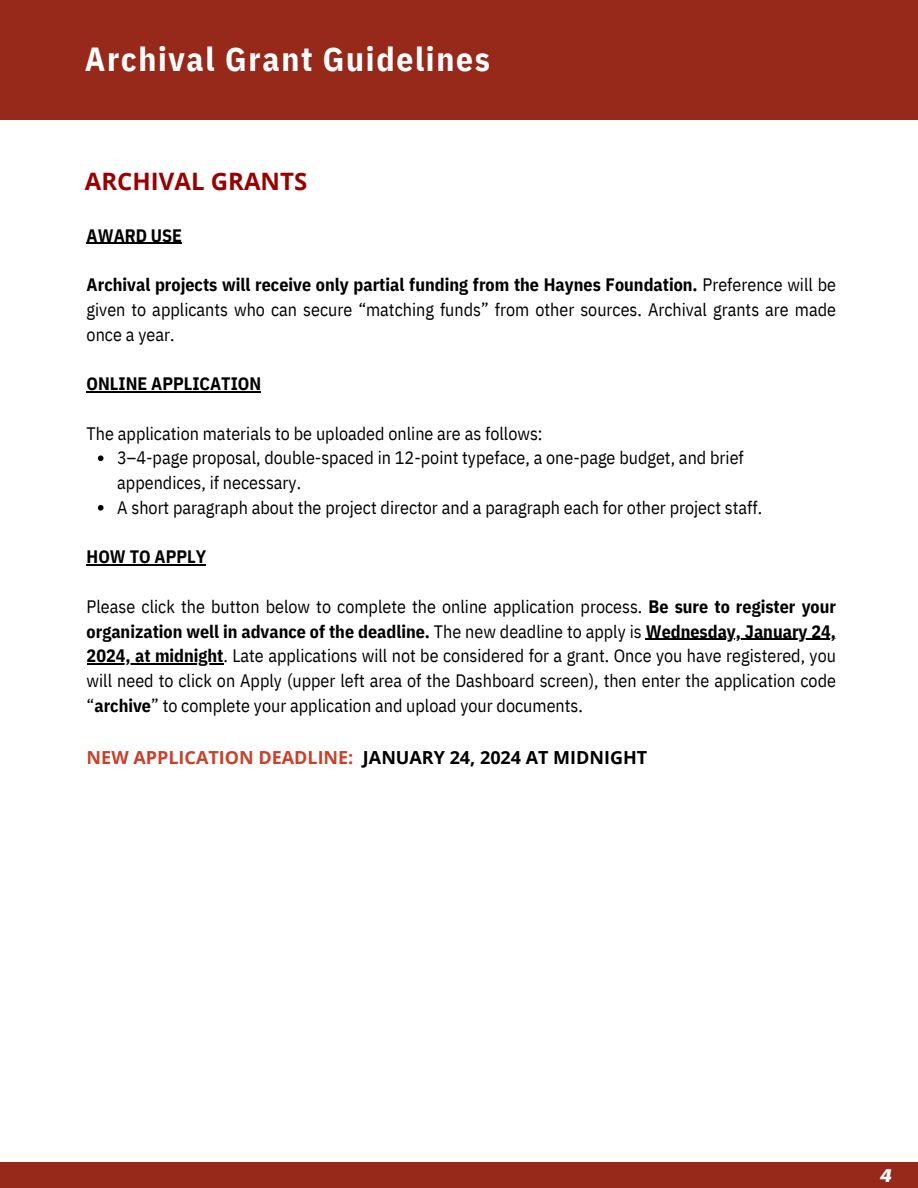
<style>
.page{position:relative;width:918px;height:1188px;background:#fff}
.page>*{position:absolute;margin:0;border:0;box-sizing:border-box;transform-origin:0 0}
.t1{font:700 33.3px "IBM Plex Sans Cond";letter-spacing:.05em;color:#fff}
.t2{font:700 24px "Open Sans";color:#900}
.t3{font:18px/24.8px "IBM Plex Sans Cond";color:#000;text-align:justify}
.t4{font:700 18px "Open Sans";color:#000}
.t5{font:700 18px "IBM Plex Sans Cond";color:#000}
.t6{font:italic 700 18px "Object Sans";color:#fff}
.s1{font-weight:700}
.s2{color:#ca412b}
</style>
<div class="page">
<div style="left:0;top:0;width:918px;height:119px;background:#962919"></div>
<hr style="left:87px;top:243px;width:95px;height:1px;background:#000">
<hr style="left:87px;top:391px;width:174px;height:1px;background:#000">
<svg style="left:98px;top:455px;width:6px;height:6px"></svg>
<svg style="left:98px;top:505px;width:6px;height:6px"></svg>
<hr style="left:87px;top:565px;width:119px;height:1px;background:#000">
<hr style="left:646px;top:639px;width:190px;height:1px;background:#000">
<hr style="left:87px;top:664px;width:136px;height:1px;background:#000">
<div style="left:0;top:1162px;width:918px;height:26px;background:#962919"></div>
<h1 class="t1" style="left:85px;top:36px;width:407px">Archival Grant Guidelines</h1>
<h2 class="t2" style="left:85px;top:165px;width:224px">ARCHIVAL GRANTS</h2>
<p class="t5" style="left:87px;top:223px;width:97px">AWARD USE</p>
<p class="t3" style="left:87px;top:272px;width:751px"><span class="s1">Archival projects will receive only partial funding from the Haynes Foundation.</span> Preference will be given to applicants who can secure “matching funds” from other sources. Archival grants are made once a year.</p>
<p class="t5" style="left:87px;top:372px;width:176px">ONLINE APPLICATION</p>
<p class="t3" style="left:117px;top:421px;width:647px;text-align:left;text-indent:-31px">The application materials to be uploaded online are as follows:<br>3–4-page proposal, double-spaced in 12-point typeface, a one-page budget, and brief appendices, if necessary.<br>A short paragraph about the project director and a paragraph each for other project staff.</p>
<p class="t5" style="left:87px;top:545px;width:121px">HOW TO APPLY</p>
<p class="t3" style="left:87px;top:594px;width:751px">Please click the button below to complete the online application process. <span class="s1">Be sure to register your organization well in advance of the deadline.</span> The new deadline to apply is <span class="s1">Wednesday, January 24, 2024, at midnight</span>. Late applications will not be considered for a grant. Once you have registered, you will need to click on Apply (upper left area of the Dashboard screen), then enter the application code “<span class="s1">archive</span>” to complete your application and upload your documents.</p>
<p class="t4" style="left:87px;top:745px;width:562px"><span class="s2">NEW APPLICATION DEADLINE:</span> JANUARY 24, 2024 AT MIDNIGHT</p>
<h1 class="t6" style="left:880px;top:1169px;width:13px">4</h1>
</div>
